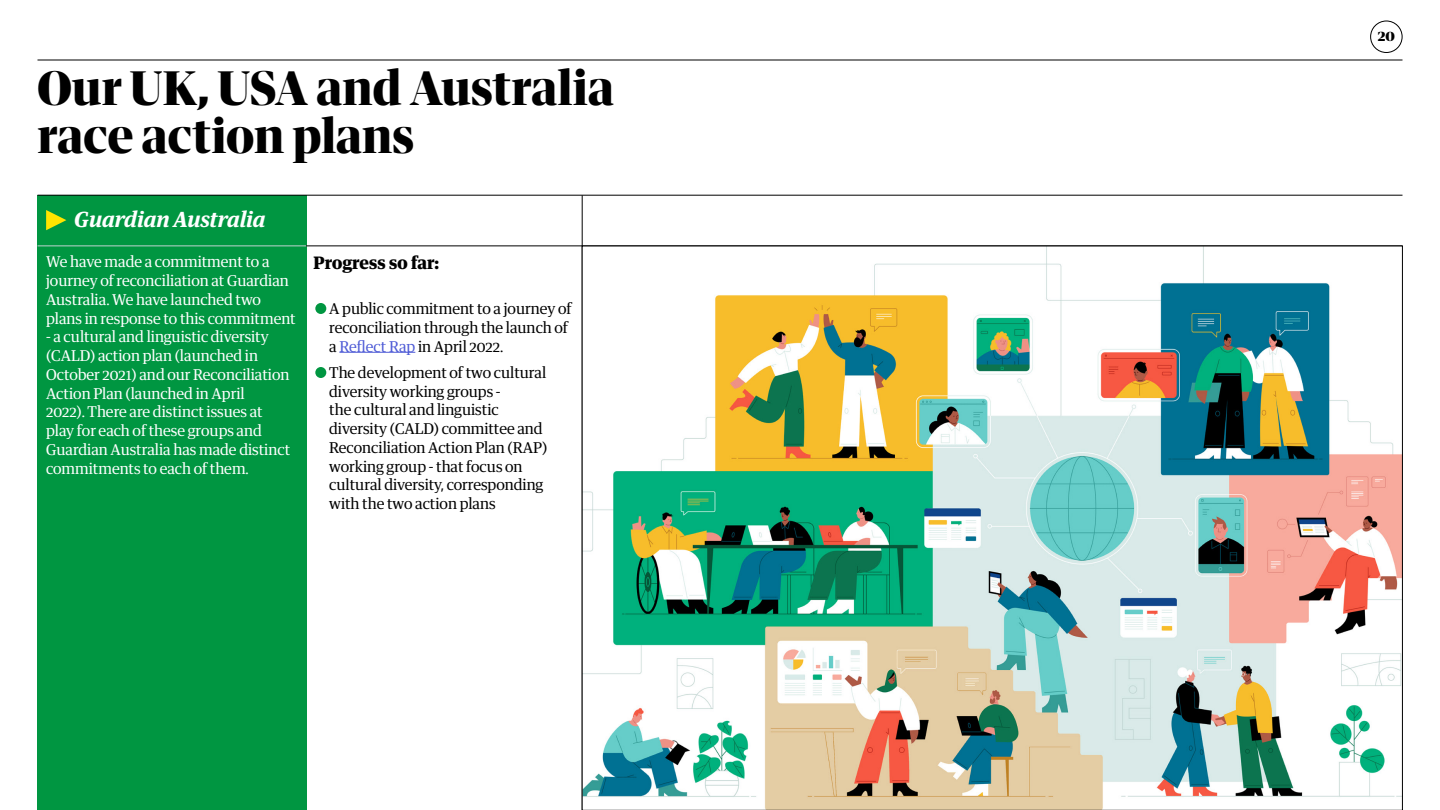
<style>
.page{position:relative;width:1440px;height:810px;background:#fff}
.page>*{position:absolute;margin:0;border:0;box-sizing:border-box;transform-origin:0 0}
.t1{font:700 46.72px/48.3px "GT Guardian Titlepiece";color:#000}
.t2{font:italic 600 21px "GH Guardian Headline";color:#fff}
.t3{font:700 17.25px "GH Guardian Headline";color:#000}
.t4{font:15px/18.8px "GH Guardian Headline";color:#fff}
.t5{font:15px/18.8px "GH Guardian Headline";color:#000}
.t6{font:700 15px "GT Guardian Titlepiece";color:#000}
.s1{color:#4f5cd6}
</style>
<div class="page">
<hr style="left:38px;top:60px;width:1364px;height:1px;background:#000">
<div style="left:38px;top:195px;width:269px;height:615px;background:#009641"></div>
<hr style="left:38px;top:246px;width:269px;height:1px;background:#bfd3d0">
<hr style="left:306px;top:246px;width:1096px;height:1px;background:#000">
<hr style="left:38px;top:195px;width:1364px;height:1px;background:#000">
<hr style="left:339px;top:352px;width:76px;height:1px;background:#4f5cd6">
<div style="left:315px;top:303px;width:11px;height:11px;background:#009641;border-radius:50%"></div>
<div style="left:315px;top:367px;width:11px;height:11px;background:#009641;border-radius:50%"></div>
<hr style="left:582px;top:195px;width:1px;height:615px;background:#000">
<svg style="left:582px;top:246px;width:821px;height:564px"></svg>
<svg style="left:46px;top:210px;width:20px;height:20px"></svg>
<div style="left:1370px;top:21px;width:32px;height:32px;border:1px solid #000;border-radius:50%"></div>
<h1 class="t1" style="left:38px;top:60px;width:578px">Our UK, USA and Australia race action plans</h1>
<h2 class="t2" style="left:74px;top:201px;width:193px">Guardian Australia</h2>
<p class="t4" style="left:46px;top:251px;width:251px">We have made a commitment to a journey of reconciliation at Guardian Australia. We have launched two plans in response to this commitment</p>
<p class="t4" style="left:46px;top:326px;width:246px">- a cultural and linguistic diversity (CALD) action plan (launched in October 2021) and our Reconciliation Action Plan (launched in April<br>2022). There are distinct issues at play for each of these groups and Guardian Australia has made distinct commitments to each of them.</p>
<p class="t3" style="left:314px;top:248px;width:127px">Progress so far:</p>
<p class="t5" style="left:329px;top:298px;width:244px">A public commitment to a journey of reconciliation through the launch of a <span class="s1">Reflect Rap</span> in April 2022.</p>
<p class="t5" style="left:329px;top:361px;width:220px">The development of two cultural diversity working groups -<br>the cultural and linguistic diversity (CALD) committee and<br>Reconciliation Action Plan (RAP) working group - that focus on cultural diversity, corresponding with the two action plans</p>
<p class="t6" style="left:1378px;top:23px;width:19px">20</p>
</div>
